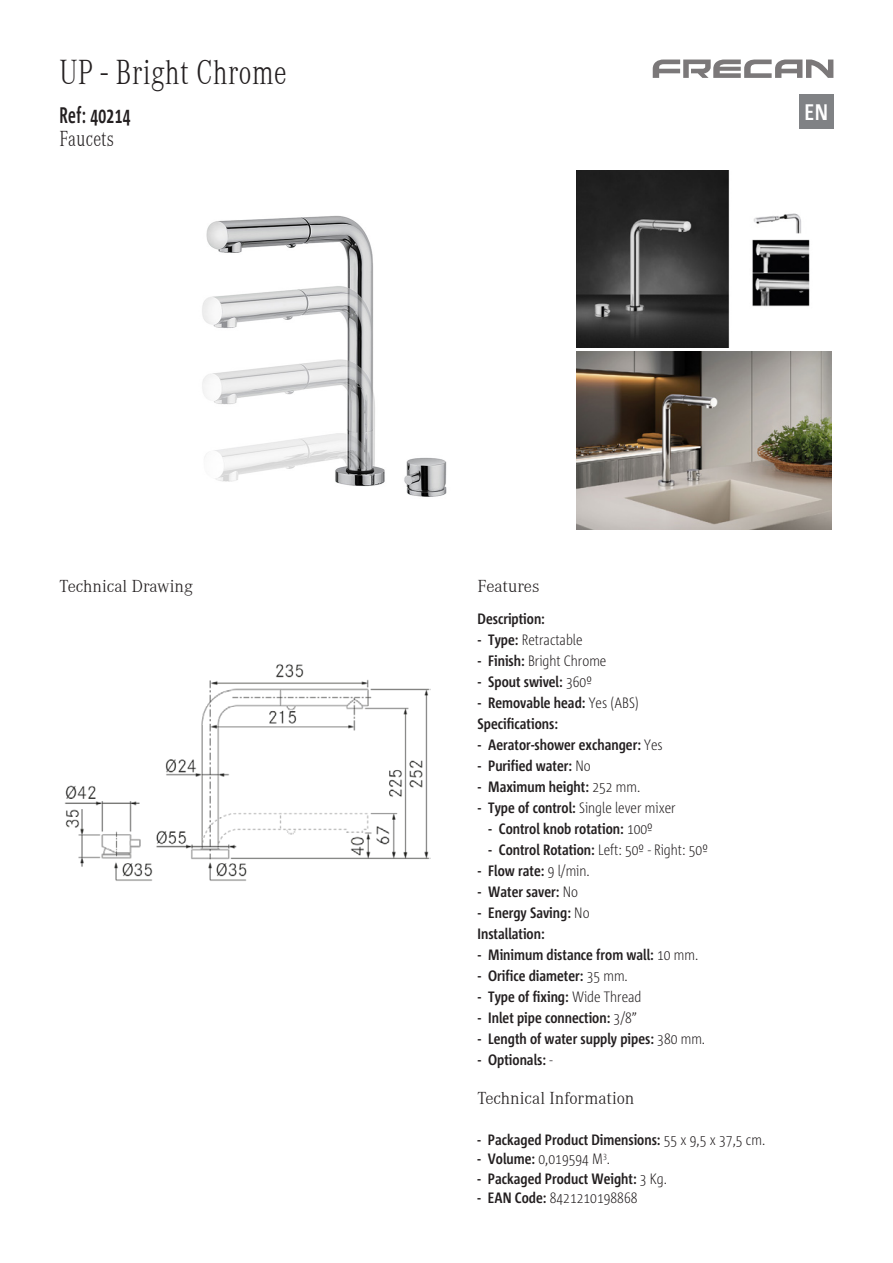
<style>
.page{position:relative;width:893px;height:1263px;background:#fff}
.page>*{position:absolute;margin:0;border:0;box-sizing:border-box;transform-origin:0 0}
.t1{font:300 36px "Corporate A";letter-spacing:.02em;color:#231f20;scale:.77 1}
.t2{font:700 22.5px "Corpid Cd";letter-spacing:.02em;color:#231f20;scale:.77 1}
.t3{font:300 22.5px "Corporate A";letter-spacing:.02em;color:#231f20;scale:.77 1}
.t4{font:700 22.5px "Corpid Cd";color:#fff}
.t5{font:300 18px "Corporate A";color:#231f20}
.t6{font:700 15px/21px "Corpid Cd";color:#231f20}
.t7{font:300 15px "Corpid Cd";color:#231f20}
.s1{font-weight:700}
.s2{font-weight:300}
</style>
<div class="page">
<div style="left:799px;top:94px;width:34px;height:34px;background:#808285"></div>
<svg style="left:653px;top:60px;width:180px;height:18px"></svg>
<img style="left:202px;top:215px;width:245px;height:282px">
<img style="left:576px;top:170px;width:234px;height:178px">
<img style="left:576px;top:352px;width:255px;height:177px">
<img style="left:64px;top:664px;width:366px;height:217px">
<h1 class="t1" style="left:60px;top:52px;width:296px">UP - Bright Chrome</h1>
<h2 class="t2" style="left:60px;top:103px;width:94px">Ref: 40214</h2>
<h2 class="t3" style="left:60px;top:126px;width:72px">Faucets</h2>
<p class="t5" style="left:60px;top:577px;width:135px">Technical Drawing</p>
<h2 class="t4" style="left:805px;top:100px;width:25px">EN</h2>
<p class="t5" style="left:478px;top:577px;width:63px">Features</p>
<p class="t6" style="left:478px;top:609px;width:69px">Description:</p>
<p class="t7" style="left:478px;top:632px;width:107px"><span class="s1">- Type:</span> Retractable</p>
<p class="t7" style="left:478px;top:653px;width:130px"><span class="s1">- Finish:</span> Bright Chrome</p>
<p class="t6" style="left:478px;top:672px;width:116px">- Spout swivel: <span class="s2">360º</span></p>
<p class="t6" style="left:478px;top:693px;width:163px">- Removable head: <span class="s2">Yes (ABS)<br></span>Specifications:</p>
<p class="t6" style="left:478px;top:735px;width:187px">- Aerator-shower exchanger: <span class="s2">Yes</span></p>
<p class="t6" style="left:478px;top:756px;width:115px">- Purified water: <span class="s2">No</span></p>
<p class="t6" style="left:478px;top:777px;width:164px">- Maximum height: <span class="s2">252 mm.</span></p>
<p class="t7" style="left:478px;top:800px;width:200px"><span class="s1">- Type of control:</span> Single lever mixer</p>
<p class="t6" style="left:488px;top:819px;width:166px">- Control knob rotation: <span class="s2">100º</span></p>
<p class="t7" style="left:488px;top:842px;width:221px"><span class="s1">- Control Rotation:</span> Left: 50º - Right: 50º</p>
<p class="t6" style="left:478px;top:861px;width:114px">- Flow rate: <span class="s2">9 l/min.</span></p>
<p class="t6" style="left:478px;top:882px;width:102px">- Water saver: <span class="s2">No</span></p>
<p class="t6" style="left:478px;top:903px;width:113px">- Energy Saving: <span class="s2">No<br></span>Installation:</p>
<p class="t6" style="left:478px;top:945px;width:222px">- Minimum distance from wall: <span class="s2">10 mm.</span></p>
<p class="t6" style="left:478px;top:966px;width:152px">- Orifice diameter: <span class="s2">35 mm.</span></p>
<p class="t6" style="left:478px;top:987px;width:165px">- Type of fixing: <span class="s2">Wide Thread</span></p>
<p class="t6" style="left:478px;top:1008px;width:161px">- Inlet pipe connection: <span class="s2">3/8”</span></p>
<p class="t6" style="left:478px;top:1029px;width:229px">- Length of water supply pipes: <span class="s2">380 mm.</span></p>
<p class="t6" style="left:478px;top:1050px;width:77px">- Optionals: <span class="s2">-</span></p>
<p class="t5" style="left:477px;top:1088px;width:159px">Technical Information</p>
<p class="t6" style="left:477px;top:1129px;width:289px">- Packaged Product Dimensions: <span class="s2">55 x 9,5 x 37,5 cm.</span></p>
<p class="t7" style="left:477px;top:1151px;width:134px"><span class="s1">- Volume:</span> 0,019594 M<sup>3</sup>.</p>
<p class="t6" style="left:477px;top:1168px;width:191px">- Packaged Product Weight: <span class="s2">3 Kg.</span></p>
<p class="t7" style="left:477px;top:1190px;width:162px"><span class="s1">- EAN Code:</span> 8421210198868</p>
</div>
